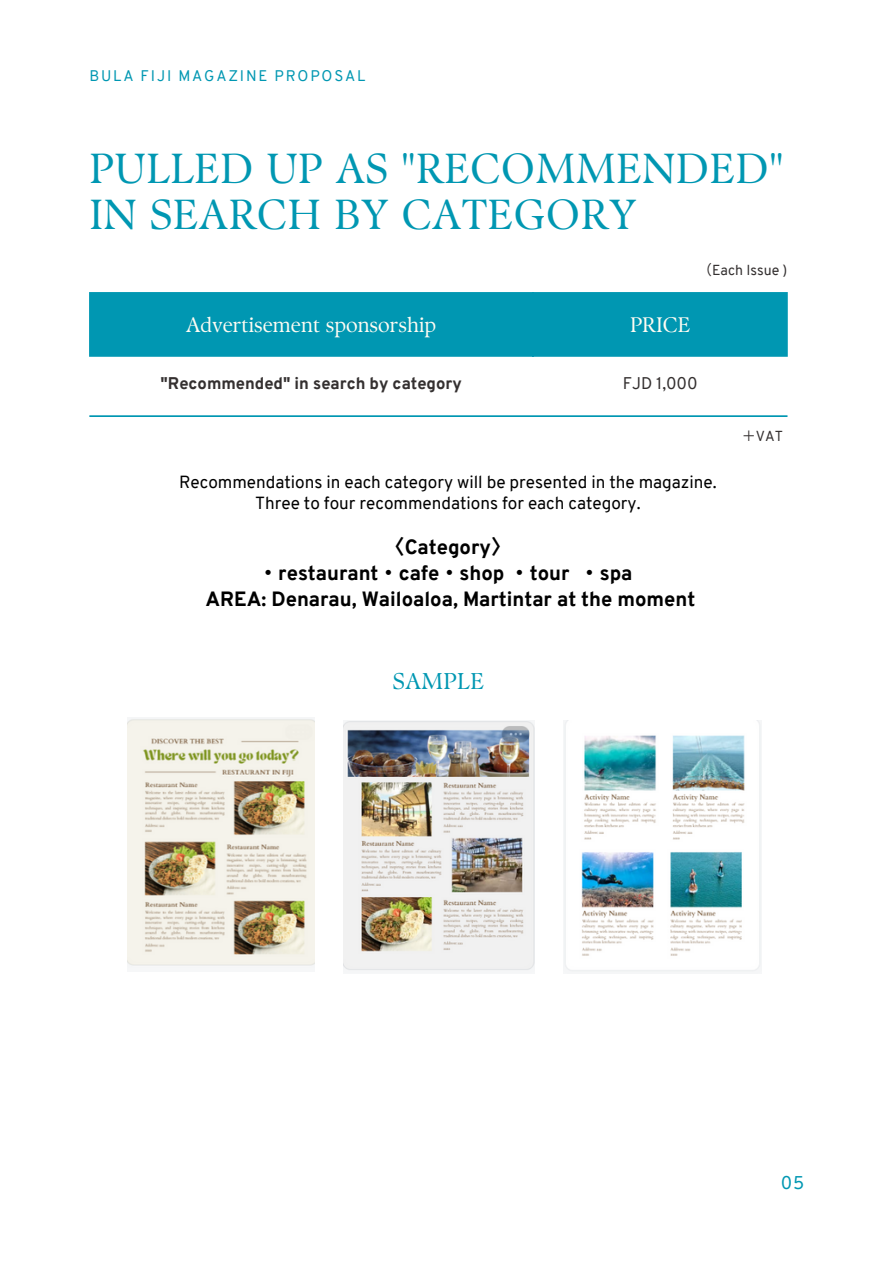
<style>
.page{position:relative;width:894px;height:1264px;background:#fff}
.page>*{position:absolute;margin:0;border:0;box-sizing:border-box;transform-origin:0 0}
.t1{font:42px/46.2px "TY Serif D";letter-spacing:.02em;color:#0097b2}
.t2{font:22.8px "TY Serif D";letter-spacing:.02em;color:#0097b2}
.t3{font:21px "TY Serif D";color:#fffcf3}
.t4{font:800 20.1px "Overpass";color:#000}
.t5{font:18px "Overpass";color:#0097b2}
.t6{font:17.1px/21.3px "Overpass";color:#000;text-align:center}
.t7{font:800 16.5px "Overpass";color:#343030}
.t8{font:16.5px "Overpass";color:#343030}
.t9{font:15px "Overpass";letter-spacing:.12em;color:#0097b2}
.t10{font:14.1px "Overpass";color:#343030}
.s1{font-family:"Noto Sans CJ Ksc"}
.s2{font-family:"Noto Sans CJ Ksc";font-weight:700}
</style>
<div class="page">
<div style="left:89px;top:292px;width:698px;height:65px;background:#0097b2"></div>
<hr style="left:89px;top:415px;width:698px;height:2px;background:#0097b2">
<img style="left:127px;top:718px;width:187px;height:249px">
<img style="left:343px;top:721px;width:191px;height:250px">
<img style="left:564px;top:721px;width:197px;height:251px">
<h5 class="t9" style="left:89px;top:69px;width:277px">BULA FIJI MAGAZINE PROPOSAL</h5>
<p class="t1" style="left:89px;top:145px;width:695px">PULLED UP AS "RECOMMENDED"<br>IN SEARCH BY CATEGORY</p>
<p class="t3" style="left:186px;top:312px;width:251px">Advertisement sponsorship</p>
<p class="t3" style="left:629px;top:312px;width:62px">PRICE</p>
<p class="t10" style="left:697px;top:265px;width:91px"><span class="s1">（</span>Each Issue )</p>
<p class="t7" style="left:160px;top:377px;width:303px">"Recommended" in search by category</p>
<p class="t8" style="left:622px;top:377px;width:76px">FJD 1,000</p>
<h5 class="t10" style="left:741px;top:431px;width:43px"><span class="s1">＋</span>VAT</h5>
<h4 class="t6" style="left:179px;top:473px;width:538px">Recommendations in each category will be presented in the magazine.<br>Three to four recommendations for each category.</h4>
<h3 class="t4" style="left:384px;top:539px;width:116px"><span class="s2">〈</span>Category<span class="s2">〉</span></h3>
<h3 class="t4" style="left:258px;top:565px;width:376px"><span class="s2">・</span>restaurant<span class="s2">・</span>cafe<span class="s2">・</span>shop <span class="s2">・</span>tour <span class="s2">・</span>spa</h3>
<h3 class="t4" style="left:205px;top:591px;width:491px">AREA: Denarau, Wailoaloa, Martintar at the moment</h3>
<h2 class="t2" style="left:392px;top:667px;width:93px">SAMPLE</h2>
<h1 class="t5" style="left:780px;top:1175px;width:25px">05</h1>
</div>
